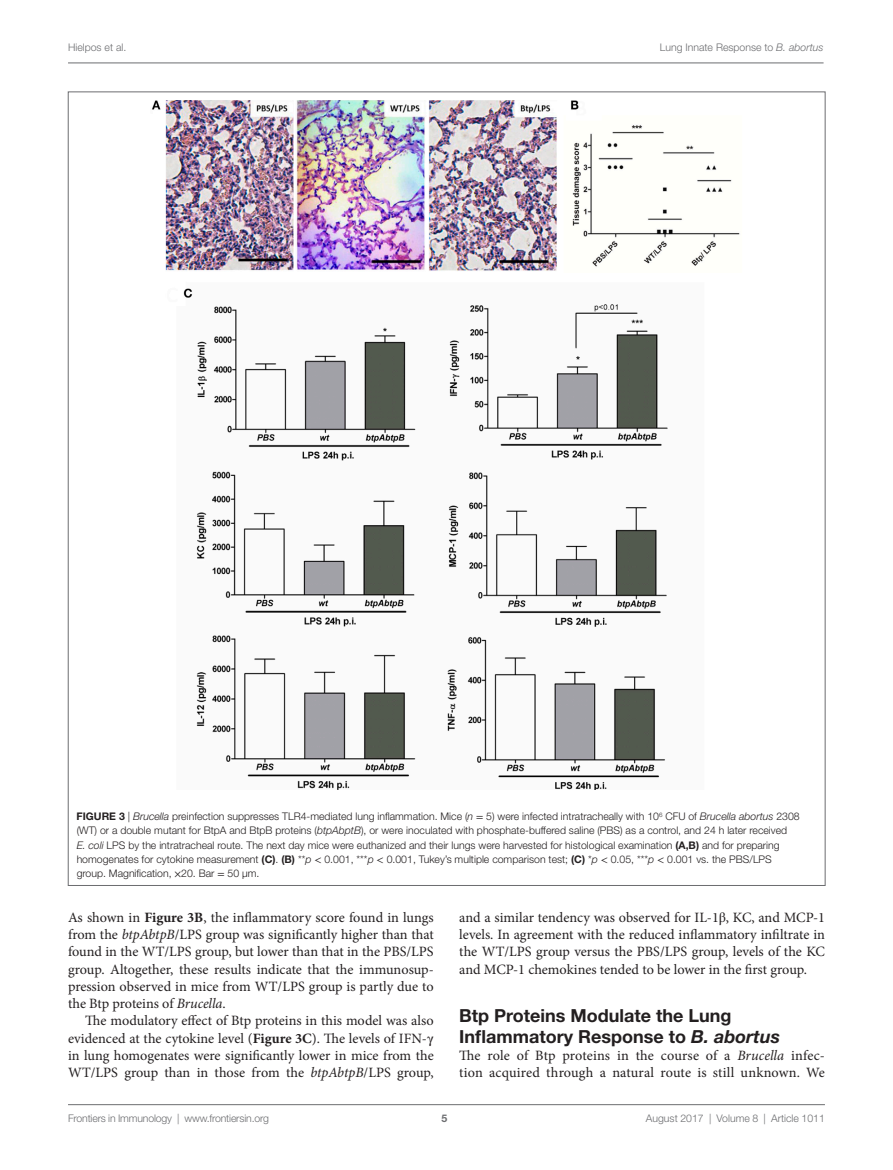
<style>
.page{position:relative;width:893px;height:1170px;background:#fff}
.page>*{position:absolute;margin:0;border:0;box-sizing:border-box;transform-origin:0 0}
.t1{font:700 18px/21px "Helvetica Neue LT Std";color:#231f20}
.t2{font:14.25px/17.2px "Minion Pro";color:#231f20;text-align:justify}
.t3{font:300 10.5px/14.2px "Helvetica Neue LT Std";color:#231f20}
.t4{font:300 10.5px "Helvetica Neue LT Std";color:#6c6d70}
.t5{font:700 10.5px "Helvetica Neue LT Std";color:#6c6d70}
.s1{font-style:italic}
.s2{font-weight:700}
.s3{font-family:"STIX General";font-weight:400}
.s4{font-family:"STIX General"}
</style>
<div class="page">
<img style="left:151px;top:100px;width:589px;height:690px">
<hr style="left:68px;top:1104px;width:757px;height:1px;background:#6c6d70">
<hr style="left:68px;top:63px;width:755px;height:1px;background:#6c6d70">
<p class="t4" style="left:68px;top:41px;width:60px">Hielpos et al.</p>
<p class="t4" style="left:660px;top:41px;width:165px">Lung Innate Response to <span class="s1">B. abortus</span></p>
<p class="t3" style="left:77px;top:808px;width:725px"><span class="s2">Figure 3</span> | <span class="s1">Brucella</span> preinfection suppresses TLR4-mediated lung inflammation. Mice (<span class="s1">n</span> <span class="s3">=</span> 5) were infected intratracheally with 10<sup>6</sup> CFU of <span class="s1">Brucella abortus</span> 2308 (WT) or a double mutant for BtpA and BtpB proteins (<span class="s1">btpAbptB</span>), or were inoculated with phosphate-buffered saline (PBS) as a control, and 24 h later received<br><span class="s1">E. coli</span> LPS by the intratracheal route. The next day mice were euthanized and their lungs were harvested for histological examination <span class="s2">(A,B)</span> and for preparing homogenates for cytokine measurement <span class="s2">(C)</span>. <span class="s2">(B)</span> **<span class="s1">p</span> <span class="s3">&lt;</span> 0.001, ***<span class="s1">p</span> <span class="s3">&lt;</span> 0.001, Tukey’s multiple comparison test; <span class="s2">(C)</span> *<span class="s1">p</span> <span class="s3">&lt;</span> 0.05, ***<span class="s1">p</span> <span class="s3">&lt;</span> 0.001 vs. the PBS/LPS group. Magnification, <span class="s3">×</span>20. Bar <span class="s3">=</span> 50 µm.</p>
<p class="t2" style="left:68px;top:908px;width:367px">As shown in <span class="s2">Figure 3B</span>, the inflammatory score found in lungs from the <span class="s1">btpAbtpB</span>/LPS group was significantly higher than that found in the WT/LPS group, but lower than that in the PBS/LPS group. Altogether, these results indicate that the immunosup&shy;pression observed in mice from WT/LPS group is partly due to the Btp proteins of <span class="s1">Brucella</span>.</p>
<p class="t2" style="left:68px;top:1012px;width:367px;text-indent:17px">The modulatory effect of Btp proteins in this model was also evidenced at the cytokine level (<span class="s2">Figure 3C</span>). The levels of IFN-<span class="s4">γ </span>in lung homogenates were significantly lower in mice from the WT/LPS group than in those from the <span class="s1">btpAbtpB</span>/LPS group,</p>
<p class="t2" style="left:459px;top:908px;width:367px">and a similar tendency was observed for IL-1<span class="s4">β</span>, KC, and MCP-1 levels. In agreement with the reduced inflammatory infiltrate in the WT/LPS group versus the PBS/LPS group, levels of the KC and MCP-1 chemokines tended to be lower in the first group.</p>
<p class="t1" style="left:459px;top:1004px;width:322px">Btp Proteins Modulate the Lung<br>Inflammatory Response to <span class="s1">B. abortus</span></p>
<p class="t2" style="left:459px;top:1046px;width:367px">The role of Btp proteins in the course of a <span class="s1">Brucella</span> infec&shy;tion acquired through a natural route is still unknown. We</p>
<p class="t4" style="left:68px;top:1111px;width:203px">Frontiers in Immunology | www.frontiersin.org</p>
<p class="t4" style="left:646px;top:1111px;width:181px">August 2017 | Volume 8 | Article 1011</p>
<p class="t5" style="left:441px;top:1111px;width:7px">5</p>
</div>
